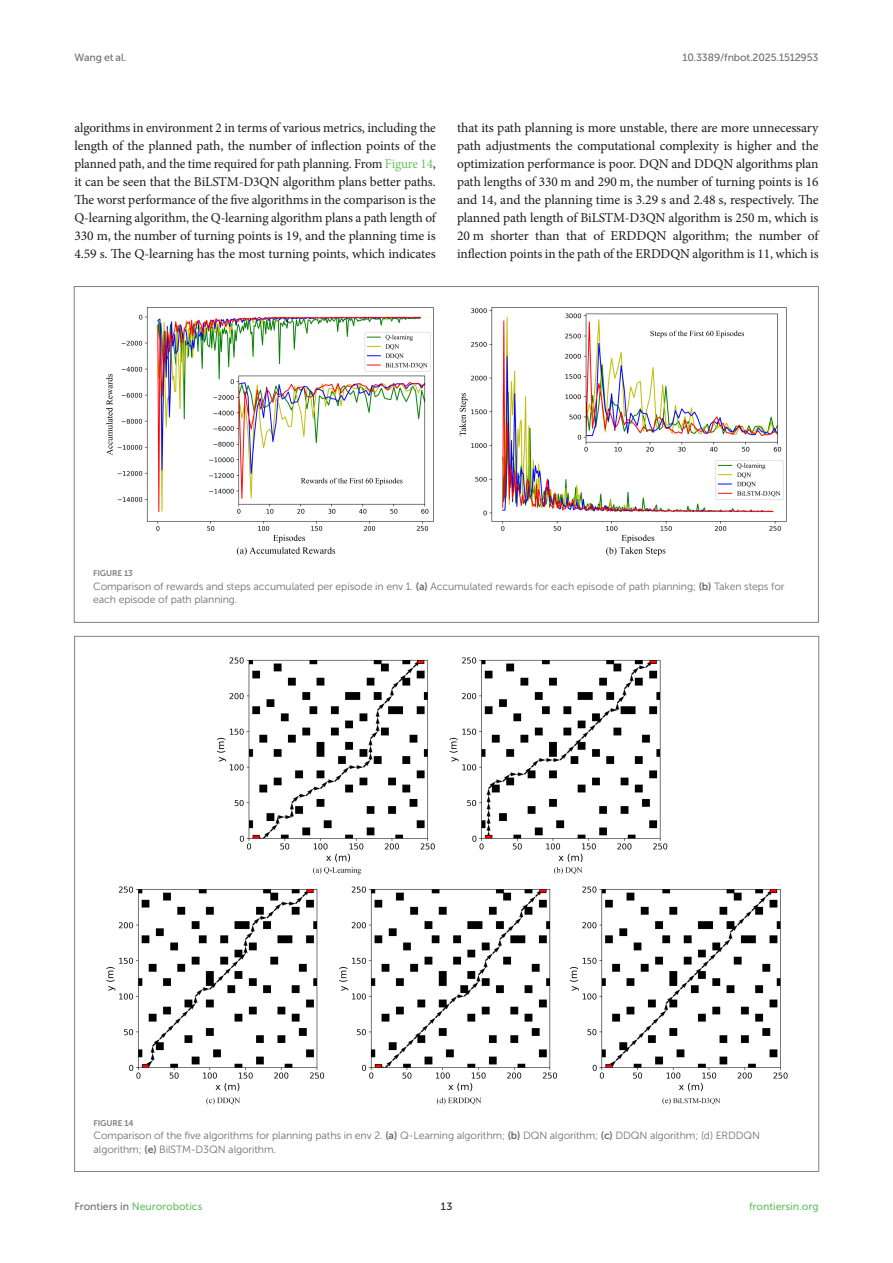
<style>
.page{position:relative;width:893px;height:1263px;background:#fff}
.page>*{position:absolute;margin:0;border:0;box-sizing:border-box;transform-origin:0 0}
.TEXT{font:13.5px/18px "Minion Pro";letter-spacing:-.01em;color:#1b1c1b;text-align:justify}
.FIG_LEG{font:10.5px/13.5px "Museo Sans 300";letter-spacing:-.01em;color:#706f70}
.t1{font:10.5px "Museo Sans 500";color:#65c161}
.t2{font:10.5px "Museo Sans 500";letter-spacing:-.015em;color:#706f70}
.t3{font:10.5px "Museo Sans 500";color:#1b1c1b}
.FIG_HD{font:8.25px "Museo Sans 700";letter-spacing:-.01em;color:#7e7f7f}
.s1{color:#65c161}
.s2{font-family:"Museo Sans 700"}
.s3{color:#706f70}
</style>
<div class="page">
<img style="left:106px;top:307px;width:681px;height:249px">
<img style="left:106px;top:657px;width:682px;height:448px">
<p class="t2" style="left:74px;top:51px;width:53px">Wang et al.</p>
<p class="t2" style="left:682px;top:51px;width:138px">10.3389/fnbot.2025.1512953</p>
<p class="TEXT" style="left:74px;top:119px;width:363px">algorithms in environment 2 in terms of various metrics, including the length of the planned path, the number of inflection points of the planned path, and the time required for path planning. From <span class="s1">Figure 14</span>, it can be seen that the BiLSTM-D3QN algorithm plans better paths.<br>The worst performance of the five algorithms in the comparison is the Q-learning algorithm, the Q-learning algorithm plans a path length of 330 m, the number of turning points is 19, and the planning time is 4.59 s. The Q-learning has the most turning points, which indicates</p>
<p class="TEXT" style="left:457px;top:119px;width:363px">that its path planning is more unstable, there are more unnecessary path adjustments the computational complexity is higher and the optimization performance is poor. DQN and DDQN algorithms plan path lengths of 330 m and 290 m, the number of turning points is 16 and 14, and the planning time is 3.29 s and 2.48 s, respectively. The planned path length of BiLSTM-D3QN algorithm is 250 m, which is 20 m shorter than that of ERDDQN algorithm; the number of inflection points in the path of the ERDDQN algorithm is 11, which is</p>
<p class="FIG_HD" style="left:93px;top:569px;width:41px">FIGURE 13</p>
<p class="FIG_LEG" style="left:93px;top:580px;width:693px">Comparison of rewards and steps accumulated per episode in env 1. <span class="s2">(a)</span> Accumulated rewards for each episode of path planning; <span class="s2">(b)</span> Taken steps for each episode of path planning.</p>
<p class="FIG_HD" style="left:94px;top:1118px;width:41px">FIGURE 14</p>
<p class="FIG_LEG" style="left:94px;top:1129px;width:668px">Comparison of the five algorithms for planning paths in env 2. <span class="s2">(a)</span> Q-Learning algorithm; <span class="s2">(b)</span> DQN algorithm; <span class="s2">(c)</span> DDQN algorithm; (d) ERDDQN algorithm; <span class="s2">(e)</span> BilSTM-D3QN algorithm.</p>
<p class="t1" style="left:74px;top:1200px;width:130px"><span class="s3">Frontiers in</span> Neurorobotics</p>
<p class="t3" style="left:441px;top:1200px;width:13px">13</p>
<p class="t1" style="left:749px;top:1200px;width:71px">frontiersin.org</p>
</div>
